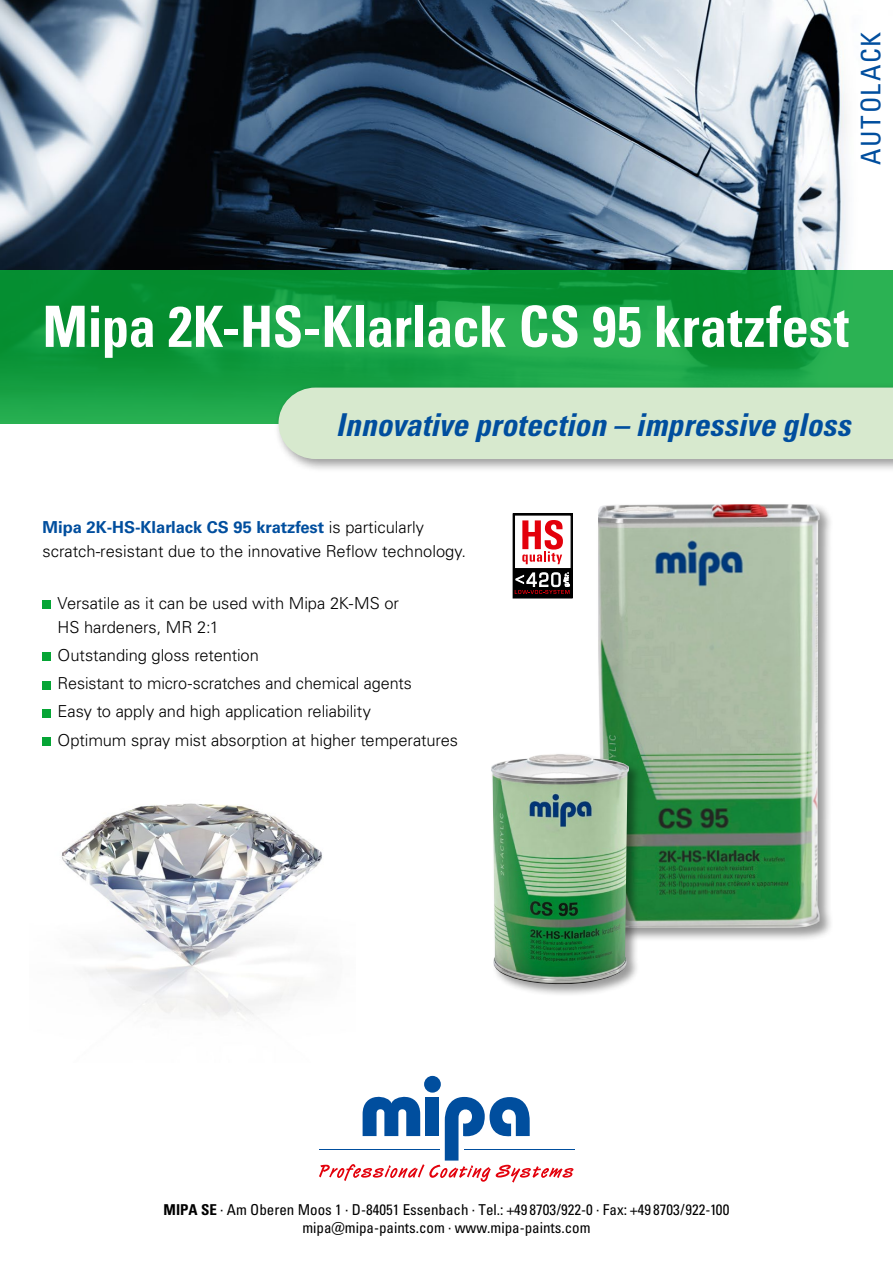
<style>
.page{position:relative;width:893px;height:1263px;background:#fff}
.page>*{position:absolute;margin:0;border:0;box-sizing:border-box;transform-origin:0 0}
.t1{font:57px "Univers LTCYR 67 Bold Cond";color:#fff;scale:.96 1}
.t2{font:31.5px "Univers LTCYR 67 Bold Cond Obl";color:#004e9e}
.t3{font:condensed 27px "Univers LTCYR 57";letter-spacing:.05em;color:#004e9e}
.t4{font:300 16.5px/28.2px "Univers LT Pro 45";letter-spacing:-.005em;color:#000}
.t5{font:700 16.5px "Univers LT Pro 65";color:#004e9e}
.t6{font:condensed 15px/18px "Univers LTCYR 57";color:#000;text-align:center}
.s1{font-family:"Univers LT Pro 45";font-weight:300;color:#000}
.s2{font-family:"Univers LTCYR 67 Bold Cond";font-stretch:normal}
</style>
<div class="page">
<img style="left:0;top:0;width:847px;height:270px">
<svg style="left:0;top:270px;width:893px;height:154px;background:#139c3f"></svg>
<div style="left:274px;top:383px;width:619px;height:90px;background:#000;opacity:.4"></div>
<div style="left:279px;top:388px;width:614px;height:71px;background:#d7e9ce"></div>
<hr style="left:464px;top:1149px;width:110px;height:1px;background:#004e9e">
<div style="left:424px;top:1076px;width:17px;height:16px;background:#004e9e;border-radius:50%"></div>
<svg style="left:319px;top:1091px;width:254px;height:91px"></svg>
<div style="left:43px;top:600px;width:8px;height:9px;background:#05a535"></div>
<div style="left:43px;top:653px;width:8px;height:8px;background:#05a535"></div>
<div style="left:43px;top:681px;width:8px;height:8px;background:#05a535"></div>
<div style="left:43px;top:709px;width:8px;height:8px;background:#05a535"></div>
<div style="left:43px;top:737px;width:8px;height:9px;background:#05a535"></div>
<img style="left:61px;top:803px;width:261px;height:214px">
<div style="left:513px;top:514px;width:59px;height:84px;background:#000"></div>
<div style="left:514px;top:515px;width:57px;height:54px;background:#fff;border:1px solid #000"></div>
<svg style="left:522px;top:520px;width:41px;height:44px"></svg>
<svg style="left:515px;top:572px;width:55px;height:22px"></svg>
<div style="left:596px;top:502px;width:238px;height:440px;background:#000;opacity:.4"></div>
<img style="left:598px;top:504px;width:221px;height:424px">
<div style="left:489px;top:752px;width:153px;height:245px;background:#000;opacity:.4"></div>
<img style="left:491px;top:754px;width:138px;height:231px">
<h3 class="t3" style="left:854px;top:165px;width:134px;rotate:-90deg">AUTOLACK</h3>
<h1 class="t1" style="left:43px;top:292px;width:842px">Mipa 2K-HS-Klarlack CS 95 kratzfest</h1>
<h2 class="t2" style="left:336px;top:405px;width:516px">Innovative protection – impressive gloss</h2>
<p class="t5" style="left:43px;top:517px;width:383px">Mipa 2K-HS-Klarlack CS 95 kratzfest <span class="s1">is particularly</span></p>
<p class="t4" style="left:43px;top:537px;width:425px">scratch-resistant due to the innovative Reflow technology.</p>
<p class="t4" style="left:58px;top:591px;width:343px;line-height:24px">Versatile as it can be used with Mipa 2K-MS or<br>HS hardeners, MR 2:1</p>
<p class="t4" style="left:58px;top:641px;width:402px">Outstanding gloss retention<br>Resistant to micro-scratches and chemical agents<br>Easy to apply and high application reliability<br>Optimum spray mist absorption at higher temperatures</p>
<p class="t6" style="left:164px;top:1200px;width:567px"><span class="s2">MIPA SE</span> · Am Oberen Moos 1 · D-84051 Essenbach · Tel.: +49 8703/922-0 · Fax: +49 8703/922-100 mipa@mipa-paints.com · www.mipa-paints.com</p>
</div>
